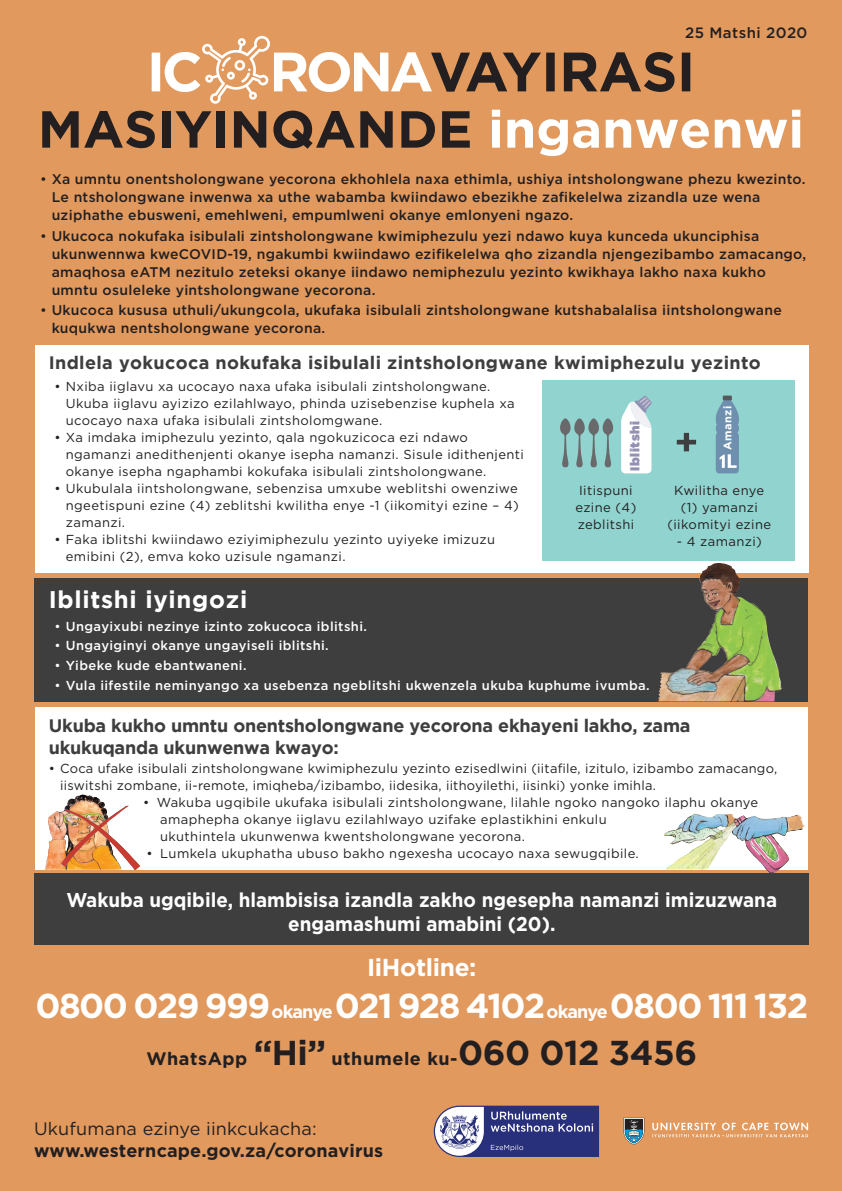
<style>
.page{position:relative;width:842px;height:1191px;background:#e1995e}
.page>*{position:absolute;margin:0;border:0;box-sizing:border-box;transform-origin:0 0}
.heading{font:700 52px "Gotham";color:#231f20}
.body18{font:700 34.5px "Gotham";letter-spacing:-.045em;color:#fff}
.body18-2{font:700 24.4px "Gotham";letter-spacing:-.015em;color:#fff}
.heading_white{font:700 24px "Gotham";letter-spacing:.03em;color:#fff}
.body15{font:700 20px/24px "Gotham";color:#fff;text-align:center;scale:.94 1}
.heading_grey{font:700 18px/21.6px "Gotham";letter-spacing:-.01em;color:#3e3e3f}
.heading_grey-2{font:700 18px "Gotham";letter-spacing:.02em;color:#3e3e3f}
.body15-2{font:700 18px/21.6px "Gotham";letter-spacing:.01em;color:#231f20}
.body18-3{font:700 18px "Gotham";letter-spacing:.03em;color:#231f20}
.body15-3{font:500 15px "Gotham";letter-spacing:.03em;color:#231f20}
.t1{font:500 14px/18px "Gotham";letter-spacing:.02em;color:#231f20}
.body13{font:13px/17px "Gotham";letter-spacing:.03em;color:#231f20}
.t2{font:500 13px "Gotham";letter-spacing:.03em;color:#fff}
.body11{font:900 13px "Gotham";letter-spacing:.045em;color:#9290b3}
.body11-2{font:700 11px "Gotham";letter-spacing:.05em;color:#fff}
.s1{color:#fff}
.s2{font-weight:400}
.s3{font-size:18px}
.s4{font-size:34.5px}
</style>
<div class="page">
<svg style="left:652px;top:1122px;width:156px;height:15px"></svg>
<svg style="left:623px;top:1117px;width:21px;height:27px"></svg>
<svg style="left:152px;top:36px;width:538px;height:68px"></svg>
<svg style="left:434px;top:1105px;width:165px;height:52px;background:#646699"></svg>
<div style="left:35px;top:707px;width:773px;height:162px;background:#fff"></div>
<div style="left:35px;top:577px;width:773px;height:124px;background:#3e3e3f"></div>
<img style="left:664px;top:813px;width:140px;height:60px">
<div style="left:35px;top:873px;width:774px;height:71px;background:#3e3e3f"></div>
<img style="left:45px;top:794px;width:95px;height:76px">
<div style="left:35px;top:345px;width:774px;height:227px;background:#fff"></div>
<div style="left:542px;top:381px;width:252px;height:180px;background:#90d3cf"></div>
<svg style="left:560px;top:418px;width:54px;height:49px"></svg>
<svg style="left:621px;top:396px;width:31px;height:77px;background:#e7f1f2"></svg>
<svg style="left:677px;top:433px;width:19px;height:18px"></svg>
<div style="left:723px;top:395px;width:9px;height:5px;background:#57585a"></div>
<svg style="left:716px;top:399px;width:23px;height:74px;background:#799ab4"></svg>
<img style="left:657px;top:563px;width:125px;height:138px">
<p class="body15-3" style="left:685px;top:22px;width:124px">25 Matshi 2020</p>
<p class="heading" style="left:38px;top:99px;width:768px">MASIYINQANDE <span class="s1">inganwenwi</span></p>
<p class="t1" style="left:52px;top:170px;width:755px;text-indent:-11px"><span class="s2">•</span> Xa umntu onentsholongwane yecorona ekhohlela naxa ethimla, ushiya intsholongwane phezu kwezinto.<br>Le ntsholongwane inwenwa xa uthe wabamba kwiindawo ebezikhe zafikelelwa zizandla uze wena uziphathe ebusweni, emehlweni, empumlweni okanye emlonyeni ngazo.</p>
<p class="t1" style="left:52px;top:226px;width:756px;text-indent:-11px"><span class="s2">•</span> Ukucoca nokufaka isibulali zintsholongwane kwimiphezulu yezi ndawo kuya kunceda ukunciphisa ukunwennwa kweCOVID-19, ngakumbi kwiindawo ezifikelelwa qho zizandla njengezibambo zamacango, amaqhosa eATM nezitulo zeteksi okanye iindawo nemiphezulu yezinto kwikhaya lakho naxa kukho umntu osuleleke yintsholongwane yecorona.</p>
<p class="t1" style="left:52px;top:301px;width:732px;text-indent:-11px"><span class="s2">•</span> Ukucoca kususa uthuli/ukungcola, ukufaka isibulali zintsholongwane kutshabalalisa iintsholongwane kuqukwa nentsholongwane yecorona.</p>
<p class="heading_grey-2" style="left:49px;top:352px;width:714px">Indlela yokucoca nokufaka isibulali zintsholongwane kwimiphezulu yezinto</p>
<p class="body13" style="left:66px;top:378px;width:450px;text-indent:-11px">• Nxiba iiglavu xa ucocayo naxa ufaka isibulali zintsholongwane.<br>Ukuba iiglavu ayizizo ezilahlwayo, phinda uzisebenzise kuphela xa ucocayo naxa ufaka isibulali zintsholomgwane.</p>
<p class="body13" style="left:66px;top:429px;width:460px;text-indent:-11px">• Xa imdaka imiphezulu yezinto, qala ngokuzicoca ezi ndawo ngamanzi anedithenjenti okanye isepha namanzi. Sisule idithenjenti okanye isepha ngaphambi kokufaka isibulali zintsholongwane.</p>
<p class="body13" style="left:66px;top:480px;width:454px;text-align:justify;text-indent:-11px">• Ukubulala iintsholongwane, sebenzisa umxube weblitshi owenziwe ngeetispuni ezine (4) zeblitshi kwilitha enye -1 (iikomityi ezine – 4) zamanzi.</p>
<p class="body13" style="left:66px;top:531px;width:431px;text-indent:-11px">• Faka iblitshi kwiindawo eziyimiphezulu yezinto uyiyeke imizuzu emibini (2), emva koko uzisule ngamanzi.</p>
<p class="body11-2" style="left:721px;top:450px;width:46px;rotate:-90deg">Amanzi</p>
<p class="body11" style="left:626px;top:471px;width:51px;rotate:-90deg">Iblitshi</p>
<p class="body13" style="left:575px;top:482px;width:62px">Iitispuni ezine (4) zeblitshi</p>
<p class="body13" style="left:667px;top:482px;width:105px;text-align:center">Kwilitha enye (1) yamanzi (iikomityi ezine</p>
<p class="body13" style="left:677px;top:533px;width:87px">- 4 zamanzi)</p>
<p class="heading_white" style="left:49px;top:585px;width:200px">Iblitshi iyingozi</p>
<p class="t2" style="left:54px;top:617px;width:314px"><span class="s2">•</span> Ungayixubi nezinye izinto zokucoca iblitshi.</p>
<p class="t2" style="left:54px;top:637px;width:276px"><span class="s2">•</span> Ungayiginyi okanye ungayiseli iblitshi.</p>
<p class="t2" style="left:54px;top:657px;width:193px"><span class="s2">•</span> Yibeke kude ebantwaneni.</p>
<p class="t2" style="left:54px;top:677px;width:597px"><span class="s2">•</span> Vula iifestile neminyango xa usebenza ngeblitshi ukwenzela ukuba kuphume ivumba.</p>
<p class="heading_grey" style="left:49px;top:714px;width:643px">Ukuba kukho umntu onentsholongwane yecorona ekhayeni lakho, zama ukukuqanda ukunwenwa kwayo:</p>
<p class="body13" style="left:60px;top:760px;width:718px;text-indent:-11px">• Coca ufake isibulali zintsholongwane kwimiphezulu yezinto ezisedlwini (iitafile, izitulo, izibambo zamacango, iiswitshi zombane, ii-remote, imiqheba/izibambo, iidesika, iithoyilethi, iisinki) yonke imihla.</p>
<p class="body13" style="left:160px;top:794px;width:600px;text-indent:-17px">• Wakuba ugqibile ukufaka isibulali zintsholongwane, lilahle ngoko nangoko ilaphu okanye amaphepha okanye iiglavu ezilahlwayo uzifake eplastikhini enkulu<br>ukuthintela ukunwenwa kwentsholongwane yecorona.</p>
<p class="body13" style="left:146px;top:845px;width:494px">• Lumkela ukuphatha ubuso bakho ngexesha ucocayo naxa sewugqibile.</p>
<p class="body15" style="left:67px;top:887px;width:757px">Wakuba ugqibile, hlambisisa izandla zakho ngesepha namanzi imizuzwana engamashumi amabini (20).</p>
<p class="body18-2" style="left:367px;top:953px;width:111px">IiHotline:</p>
<p class="body18" style="left:35px;top:985px;width:774px">0800 029 999<span class="s3">okanye</span> 021 928 4102<span class="s3">okanye</span> 0800 111 132</p>
<p class="body18-3" style="left:146px;top:1047px;width:552px">WhatsApp <span class="s4">“Hi”</span> uthumele ku-<span class="s4">060 012 3456</span></p>
<p class="body15-2" style="left:34px;top:1117px;width:351px"><span class="s2">Ukufumana ezinye iinkcukacha: </span>www.westerncape.gov.za/coronavirus</p>
</div>
